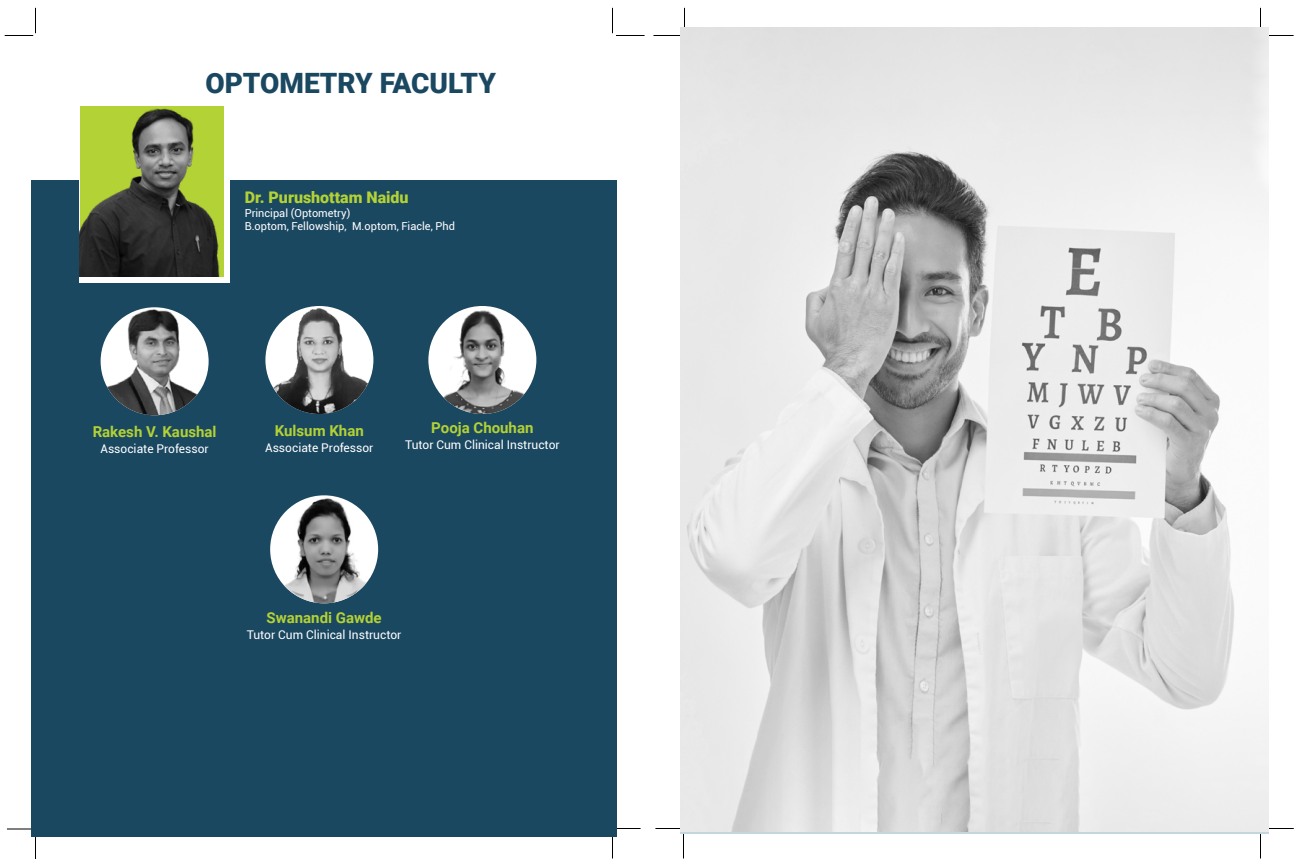
<style>
.page{position:relative;width:1296px;height:864px;background:#fff}
.page>*{position:absolute;margin:0;border:0;box-sizing:border-box;transform-origin:0 0}
.t1{font:900 28px "Roboto";color:#1b4861}
.t2{font:900 16px "Roboto";color:#b3d235}
.t3{font:700 15px "Roboto";color:#b3d235}
.t4{font:12px "Roboto";color:#fff}
.t5{font:11px/13.2px "Roboto";color:#fff}
</style>
<div class="page">
<svg style="left:35px;top:837px;width:1px;height:22px"></svg>
<svg style="left:5px;top:8px;width:31px;height:28px"></svg>
<svg style="left:612px;top:8px;width:33px;height:28px"></svg>
<svg style="left:653px;top:8px;width:32px;height:28px"></svg>
<svg style="left:1260px;top:8px;width:34px;height:28px"></svg>
<svg style="left:1260px;top:828px;width:34px;height:30px"></svg>
<svg style="left:655px;top:828px;width:29px;height:30px"></svg>
<svg style="left:612px;top:828px;width:29px;height:30px"></svg>
<hr style="left:7px;top:828px;width:29px;height:2px;background:#000">
<div style="left:32px;top:180px;width:585px;height:657px;background:#1b4861"></div>
<div style="left:428px;top:306px;width:108px;height:108px;background:#fff;border-radius:50%"></div>
<img style="left:436px;top:308px;width:97px;height:106px">
<div style="left:270px;top:495px;width:108px;height:108px;background:#fff;border-radius:50%"></div>
<img style="left:282px;top:497px;width:87px;height:106px">
<img style="left:265px;top:306px;width:108px;height:108px;border-radius:54px">
<img style="left:101px;top:308px;width:108px;height:107px">
<div style="left:80px;top:176px;width:150px;height:107px;background:#fff"></div>
<img style="left:80px;top:106px;width:144px;height:171px">
<img style="left:681px;top:27px;width:588px;height:805px">
<h1 class="t1" style="left:205px;top:63px;width:292px">OPTOMETRY FACULTY</h1>
<h2 class="t2" style="left:245px;top:187px;width:165px">Dr. Purushottam Naidu</h2>
<p class="t5" style="left:245px;top:206px;width:212px">Principal (Optometry)<br>B.optom, Fellowship, M.optom, Fiacle, Phd</p>
<p class="t3" style="left:93px;top:421px;width:125px">Rakesh V. Kaushal</p>
<p class="t4" style="left:100px;top:440px;width:110px">Associate Professor</p>
<p class="t3" style="left:275px;top:420px;width:90px">Kulsum Khan</p>
<p class="t4" style="left:265px;top:439px;width:110px">Associate Professor</p>
<p class="t3" style="left:431px;top:417px;width:104px">Pooja Chouhan</p>
<p class="t4" style="left:405px;top:437px;width:156px">Tutor Cum Clinical Instructor</p>
<p class="t3" style="left:267px;top:607px;width:117px">Swanandi Gawde</p>
<p class="t4" style="left:247px;top:626px;width:156px">Tutor Cum Clinical Instructor</p>
</div>
